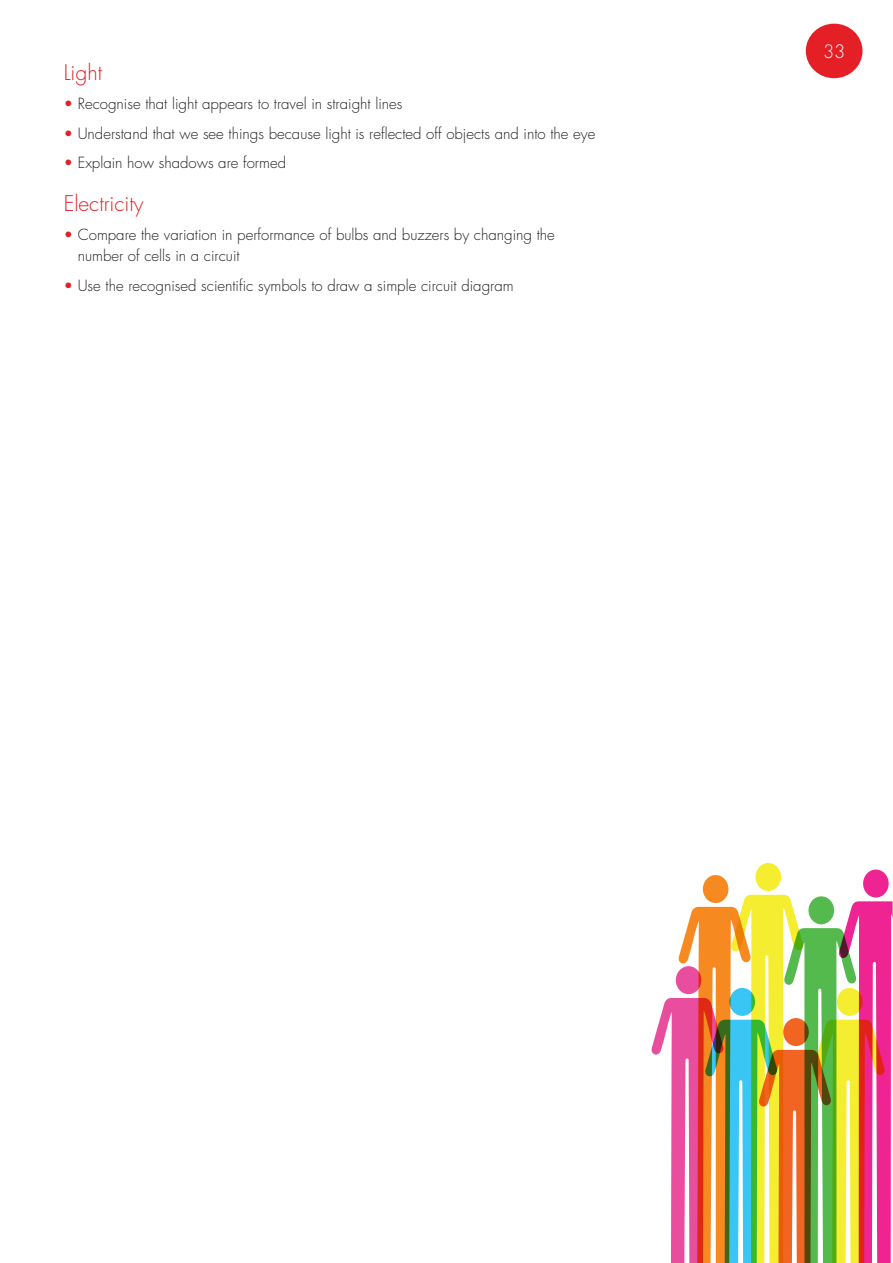
<style>
.page{position:relative;width:893px;height:1263px;background:#fff}
.page>*{position:absolute;margin:0;border:0;box-sizing:border-box;transform-origin:0 0}
.t1{font:300 21px "Futura";color:#e41f25}
.t2{font:300 18px "Futura";color:#fff}
.List_Paragraph{font:300 15px/21px "Futura";color:#231f20}
.s1{color:#e41f25}
</style>
<div class="page">
<div style="left:806px;top:24px;width:56px;height:54px;background:#e41f25;border-radius:50%"></div>
<svg style="left:651px;top:863px;width:242px;height:400px"></svg>
<p class="t1" style="left:64px;top:59px;width:40px">Light</p>
<p class="List_Paragraph" style="left:64px;top:94px;width:340px"><span class="s1">•</span> Recognise that light appears to travel in straight lines</p>
<p class="List_Paragraph" style="left:64px;top:123px;width:533px"><span class="s1">•</span> Understand that we see things because light is reflected off objects and into the eye</p>
<p class="List_Paragraph" style="left:64px;top:153px;width:224px"><span class="s1">•</span> Explain how shadows are formed</p>
<p class="t1" style="left:64px;top:190px;width:81px">Electricity</p>
<p class="List_Paragraph" style="left:78px;top:224px;width:479px;text-indent:-14px"><span class="s1">•</span> Compare the variation in performance of bulbs and buzzers by changing the number of cells in a circuit</p>
<p class="List_Paragraph" style="left:64px;top:275px;width:451px"><span class="s1">•</span> Use the recognised scientific symbols to draw a simple circuit diagram</p>
<p class="t2" style="left:823px;top:40px;width:24px">33</p>
</div>
